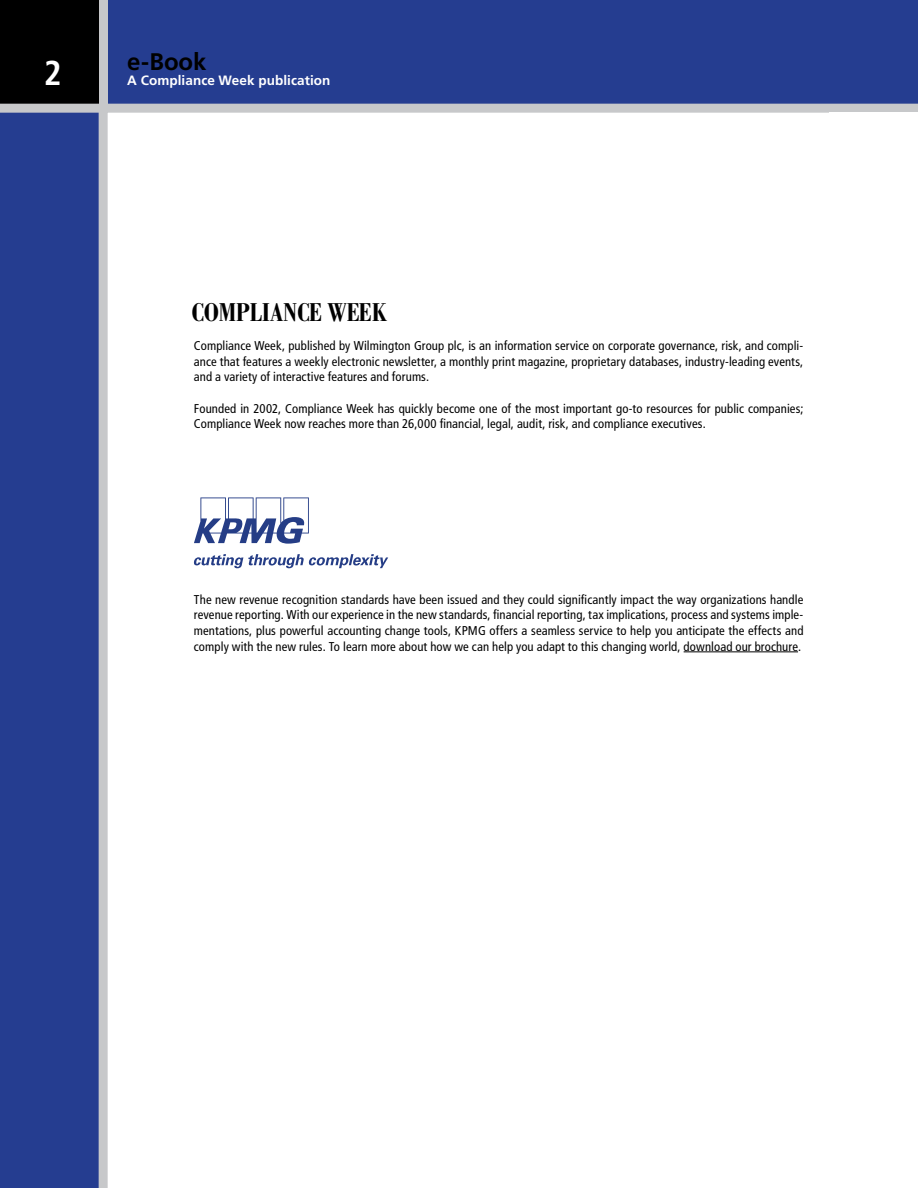
<style>
.page{position:relative;width:918px;height:1188px;background:#253d90}
.page>*{position:absolute;margin:0;border:0;box-sizing:border-box;transform-origin:0 0}
.t1{font:700 condensed 34.5px "Frutiger LT Std";color:#fff}
.t2{font:700 condensed 27.6px "Bodoni Std";color:#000}
.t3{font:700 24px "Frutiger LT Std";color:#000}
.t4{font:700 13.5px "Frutiger LT Std";letter-spacing:.005em;color:#fff}
.t5{font:condensed 12.75px/15.6px "Frutiger LT Std";letter-spacing:.005em;color:#000;text-align:justify}
</style>
<div class="page">
<div style="left:99px;top:104px;width:819px;height:1084px;background:#fff"></div>
<svg style="left:0;top:0;width:108px;height:113px"></svg>
<div style="left:829px;top:112px;width:89px;height:1076px;background:#fff"></div>
<hr style="left:684px;top:652px;width:114px;height:1px;background:#000">
<svg style="left:194px;top:497px;width:194px;height:71px"></svg>
<h1 class="t1" style="left:44px;top:52px;width:19px">2</h1>
<h3 class="t3" style="left:127px;top:47px;width:81px">e-Book</h3>
<p class="t4" style="left:127px;top:73px;width:205px">A Compliance Week publication</p>
<h2 class="t2" style="left:192px;top:297px;width:197px">COMPLIANCE WEEK</h2>
<p class="t5" style="left:194px;top:338px;width:611px">Compliance Week, published by Wilmington Group plc, is an information service on corporate governance, risk, and compli&shy;ance that features a weekly electronic newsletter, a monthly print magazine, proprietary databases, industry-leading events, and a variety of interactive features and forums.</p>
<p class="t5" style="left:194px;top:401px;width:611px">Founded in 2002, Compliance Week has quickly become one of the most important go-to resources for public companies;<br>Compliance Week now reaches more than 26,000 financial, legal, audit, risk, and compliance executives.</p>
<p class="t5" style="left:194px;top:591px;width:611px">The new revenue recognition standards have been issued and they could significantly impact the way organizations handle revenue reporting. With our experience in the new standards, financial reporting, tax implications, process and systems imple&shy;mentations, plus powerful accounting change tools, KPMG offers a seamless service to help you anticipate the effects and comply with the new rules. To learn more about how we can help you adapt to this changing world, download our brochure.</p>
</div>
